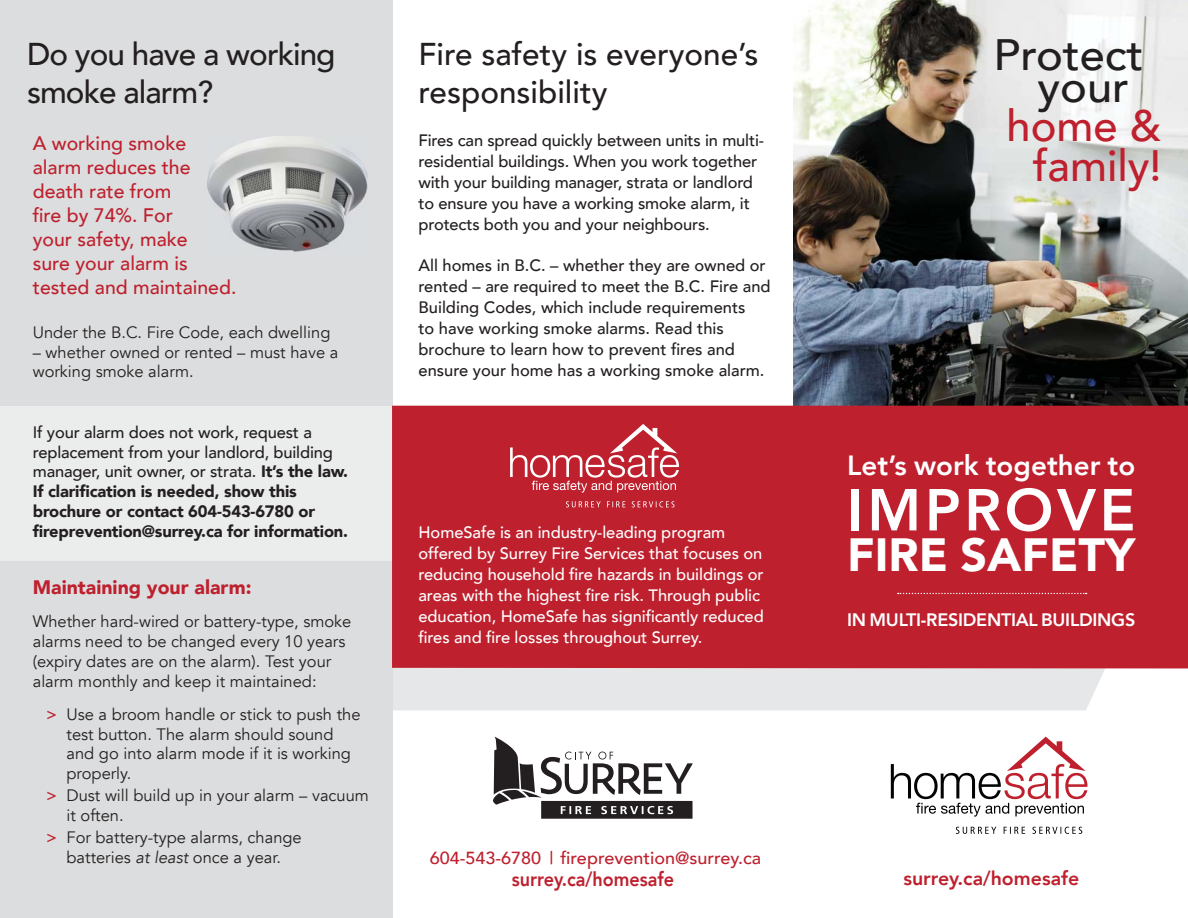
<style>
.page{position:relative;width:1188px;height:918px;background:#fff}
.page>*{position:absolute;margin:0;border:0;box-sizing:border-box;transform-origin:0 0}
.t1{font:800 58.5px "Avenir";letter-spacing:.06em;color:#fff}
.t2{font:900 46.5px "Avenir";color:#fff}
.t3{font:500 43.8px/40.7px "Avenir";color:#be202e;text-align:right}
.t4{font:500 43.8px/32.1px "Avenir";color:#231f20}
.t5{font:500 31.5px/37.8px "Avenir";color:#231f20}
.t6{font:500 31.5px/37.8px "Avenir";letter-spacing:-.03em;color:#231f20}
.t7{font:800 27.75px "Avenir";color:#fff}
.t8{font:800 19.8px "Avenir";color:#be202e;scale:.91 1}
.t9{font:500 19.5px/24px "Avenir";color:#be202e}
.t10{font:900 19.5px "Avenir";color:#be202e}
.t11{font:800 19.5px "Avenir";color:#be202e}
.t12{font:800 18px "Avenir";letter-spacing:-.015em;color:#fff}
.t13{font:500 17.4px "Avenir";color:#be202e}
.t14{font:16.5px/19.8px "Avenir";color:#231f20}
.t15{font:500 16.5px/21px "Avenir";letter-spacing:-.01em;color:#231f20}
.t16{font:500 16.5px/21px "Avenir";letter-spacing:-.005em;color:#fff}
.t17{font:900 16.5px/19.8px "Avenir";letter-spacing:-.01em;color:#231f20}
.s1{font-weight:500}
.s2{font-family:"Avenir Next";font-weight:500;color:#be202e}
.s3{font-style:italic}
</style>
<div class="page">
<div style="left:392px;top:669px;width:713px;height:41px;background:#e6e7e8"></div>
<div style="left:0;top:0;width:392px;height:918px;background:#dcddde"></div>
<div style="left:0;top:406px;width:406px;height:155px;background:#ebecec"></div>
<img style="left:793px;top:0;width:395px;height:406px">
<div style="left:392px;top:406px;width:796px;height:263px;background:#be202e"></div>
<svg style="left:891px;top:737px;width:196px;height:80px"></svg>
<svg style="left:956px;top:827px;width:126px;height:7px"></svg>
<svg style="left:898px;top:593px;width:189px;height:1px"></svg>
<svg style="left:493px;top:737px;width:200px;height:82px"></svg>
<svg style="left:510px;top:424px;width:169px;height:69px;background:#c94652"></svg>
<svg style="left:566px;top:501px;width:109px;height:6px"></svg>
<img style="left:208px;top:136px;width:159px;height:116px">
<h3 class="t6" style="left:27px;top:36px;width:310px">Do you have a working smoke alarm?</h3>
<p class="t9" style="left:33px;top:132px;width:205px">A working smoke alarm reduces the death rate from<br>fire by 74%. For<br>your safety, make<br>sure your alarm is tested and maintained.</p>
<p class="t14" style="left:33px;top:323px;width:299px">Under the B.C. Fire Code, each dwelling</p>
<p class="t14" style="left:33px;top:343px;width:307px">– whether owned or rented – must have a working smoke alarm.</p>
<p class="t17" style="left:33px;top:423px;width:317px"><span class="s1">If your alarm does not work, request a replacement from your landlord, building manager, unit owner, or strata.</span> It’s the law.<br>If clarification is needed, show this brochure or contact 604-543-6780 or fireprevention@surrey.ca for information.</p>
<p class="t10" style="left:33px;top:574px;width:220px">Maintaining your alarm:</p>
<p class="t14" style="left:33px;top:612px;width:320px">Whether hard-wired or battery-type, smoke alarms need to be changed every 10 years (expiry dates are on the alarm). Test your alarm monthly and keep it maintained:</p>
<p class="t14" style="left:67px;top:705px;width:295px;text-indent:-20px"><span class="s2">&gt;</span> Use a broom handle or stick to push the test button. The alarm should sound and go into alarm mode if it is working properly.</p>
<p class="t14" style="left:67px;top:786px;width:304px;text-indent:-20px"><span class="s2">&gt;</span> Dust will build up in your alarm – vacuum it often.</p>
<p class="t14" style="left:46px;top:828px;width:257px;text-align:center"><span class="s2">&gt;</span> For battery-type alarms, change batteries <span class="s3">at least</span> once a year.</p>
<h3 class="t5" style="left:419px;top:36px;width:342px">Fire safety is everyone’s responsibility</h3>
<p class="t15" style="left:419px;top:130px;width:347px">Fires can spread quickly between units in multi&shy;residential buildings. When you work together with your building manager, strata or landlord to ensure you have a working smoke alarm, it protects both you and your neighbours.</p>
<p class="t15" style="left:419px;top:255px;width:354px">All homes in B.C. – whether they are owned or rented – are required to meet the B.C. Fire and Building Codes, which include requirements<br>to have working smoke alarms. Read this brochure to learn how to prevent fires and ensure your home has a working smoke alarm.</p>
<p class="t16" style="left:419px;top:523px;width:347px">HomeSafe is an industry-leading program offered by Surrey Fire Services that focuses on reducing household fire hazards in buildings or areas with the highest fire risk. Through public education, HomeSafe has significantly reduced fires and fire losses throughout Surrey.</p>
<p class="t13" style="left:430px;top:847px;width:333px">604-543-6780 | fireprevention@surrey.ca</p>
<p class="t8" style="left:512px;top:866px;width:180px">surrey.ca/homesafe</p>
<h3 class="t4" style="left:1038px;top:40px;width:107px;text-indent:-44px">Protect your</h3>
<h3 class="t3" style="left:1007px;top:107px;width:157px">home &amp; family!</h3>
<h3 class="t7" style="left:847px;top:447px;width:290px">Let’s work together to</h3>
<h1 class="t1" style="left:847px;top:472px;width:290px">IMPROVE</h1>
<h2 class="t2" style="left:847px;top:524px;width:290px">FIRE SAFETY</h2>
<p class="t12" style="left:847px;top:608px;width:290px">IN MULTI-RESIDENTIAL BUILDINGS</p>
<p class="t11" style="left:903px;top:865px;width:177px">surrey.ca/homesafe</p>
</div>
